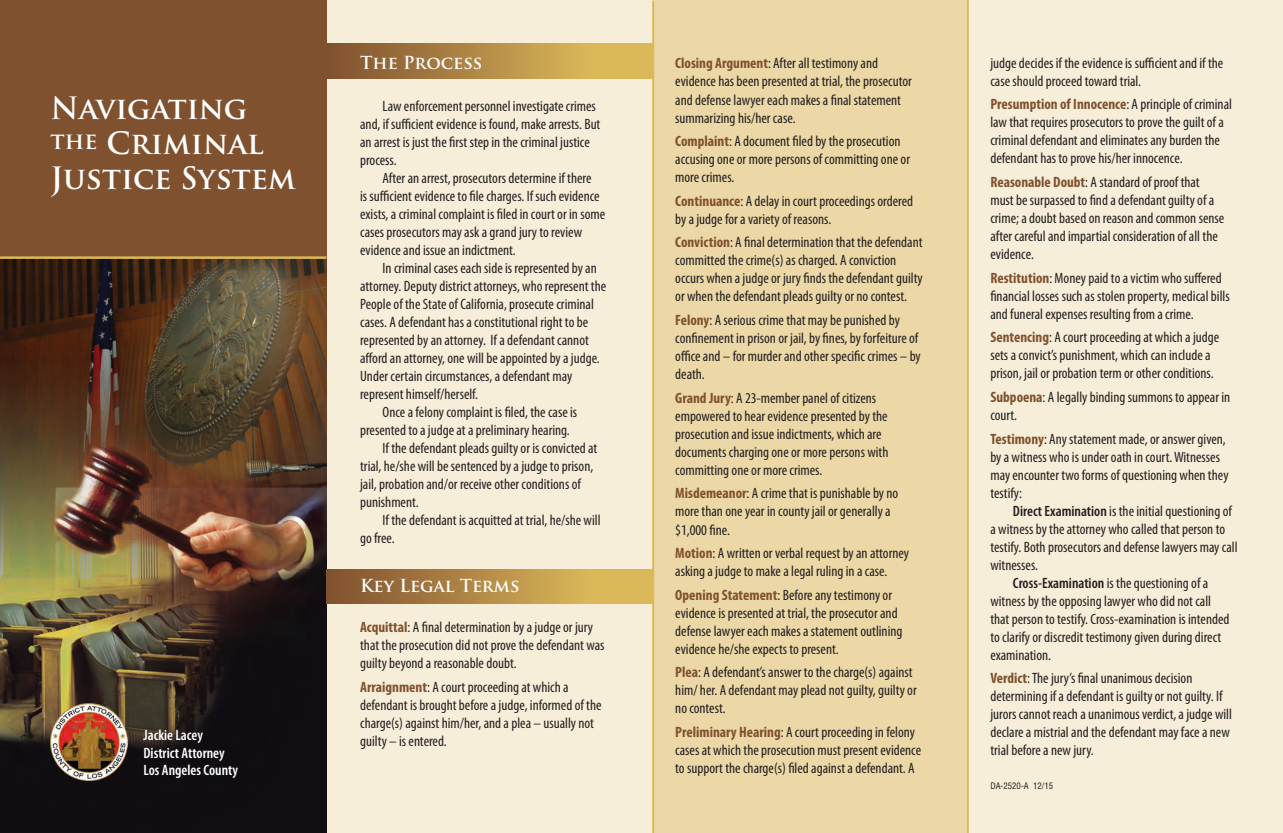
<style>
.page{position:relative;width:1283px;height:833px;background:#fff}
.page>*{position:absolute;margin:0;border:0;box-sizing:border-box;transform-origin:0 0}
.t1{font:700 30px "Trajan Pro";color:#fff}
.t2{font:700 17.5px "Trajan Pro";color:#fff}
.t3{font:condensed 15px/18px "Myriad Pro";color:#231f20}
.t4{font:600 condensed 15px "Myriad Pro";color:#fff}
.t5{font:condensed 8.75px "Helvetica";color:#231f20}
.s1{font-weight:700;color:#80512e}
.s2{font-weight:600}
</style>
<div class="page">
<div style="left:956px;top:1px;width:326px;height:831px;background:#f6eed8"></div>
<div style="left:326px;top:0;width:327px;height:832px;background:#f6eed8"></div>
<div style="left:652px;top:0;width:316px;height:832px;background:#ecd7a6"></div>
<img style="left:0;top:259px;width:326px;height:573px">
<div style="left:0;top:0;width:326px;height:257px;background:#80512e"></div>
<img style="left:50px;top:703px;width:77px;height:77px">
<hr style="left:0;top:256px;width:326px;height:3px;background:#dbb95a">
<div style="left:326px;top:569px;width:326px;height:34px;background:linear-gradient(to right,#825230,#e8c860)"></div>
<div style="left:326px;top:44px;width:326px;height:35px;background:linear-gradient(to right,#825230,#e8c860)"></div>
<hr style="left:652px;top:1px;width:2px;height:831px;background:#dbb95a">
<hr style="left:967px;top:0;width:1px;height:832px;background:#dbb95a">
<p class="t1" style="left:51px;top:89px;width:198px">Navigating</p>
<p class="t1" style="left:51px;top:124px;width:215px"><sup>the</sup> Criminal</p>
<p class="t1" style="left:51px;top:159px;width:247px">Justice System</p>
<p class="t4" style="left:143px;top:726px;width:61px">Jackie Lacey</p>
<p class="t4" style="left:143px;top:743px;width:83px">District Attorney</p>
<p class="t4" style="left:143px;top:761px;width:96px">Los Angeles County</p>
<p class="t2" style="left:360px;top:52px;width:124px">The Process</p>
<p class="t3" style="left:360px;top:97px;width:242px;text-indent:22px">Law enforcement personnel investigate crimes and, if sufficient evidence is found, make arrests. But an arrest is just the first step in the criminal justice process.</p>
<p class="t3" style="left:360px;top:169px;width:246px;text-indent:22px">After an arrest, prosecutors determine if there<br>is sufficient evidence to file charges. If such evidence exists, a criminal complaint is filed in court or in some cases prosecutors may ask a grand jury to review evidence and issue an indictment.</p>
<p class="t3" style="left:360px;top:259px;width:247px;text-indent:22px">In criminal cases each side is represented by an attorney. Deputy district attorneys, who represent the People of the State of California, prosecute criminal cases. A defendant has a constitutional right to be represented by an attorney. If a defendant cannot afford an attorney, one will be appointed by a judge.<br>Under certain circumstances, a defendant may represent himself/herself.</p>
<p class="t3" style="left:360px;top:403px;width:219px;text-indent:22px">Once a felony complaint is filed, the case is presented to a judge at a preliminary hearing.</p>
<p class="t3" style="left:360px;top:439px;width:239px;text-indent:22px">If the defendant pleads guilty or is convicted at trial, he/she will be sentenced by a judge to prison, jail, probation and/or receive other conditions of punishment.</p>
<p class="t3" style="left:360px;top:511px;width:242px;text-indent:22px">If the defendant is acquitted at trial, he/she will go free.</p>
<p class="t2" style="left:360px;top:575px;width:161px">Key Legal Terms</p>
<p class="t3" style="left:360px;top:618px;width:246px"><span class="s1">Acquittal</span>: A final determination by a judge or jury that the prosecution did not prove the defendant was guilty beyond a reasonable doubt.</p>
<p class="t3" style="left:360px;top:677px;width:243px"><span class="s1">Arraignment</span>: A court proceeding at which a defendant is brought before a judge, informed of the charge(s) against him/her, and a plea – usually not guilty – is entered.</p>
<p class="t3" style="left:675px;top:54px;width:238px"><span class="s1">Closing Argument</span>: After all testimony and evidence has been presented at trial, the prosecutor and defense lawyer each makes a final statement summarizing his/her case.</p>
<p class="t3" style="left:675px;top:132px;width:236px"><span class="s1">Complaint</span>: A document filed by the prosecution accusing one or more persons of committing one or more crimes.</p>
<p class="t3" style="left:675px;top:192px;width:239px"><span class="s1">Continuance</span>: A delay in court proceedings ordered by a judge for a variety of reasons.</p>
<p class="t3" style="left:675px;top:233px;width:249px"><span class="s1">Conviction</span>: A final determination that the defendant committed the crime(s) as charged. A conviction occurs when a judge or jury finds the defendant guilty or when the defendant pleads guilty or no contest.</p>
<p class="t3" style="left:675px;top:311px;width:247px"><span class="s1">Felony</span>: A serious crime that may be punished by confinement in prison or jail, by fines, by forfeiture of office and – for murder and other specific crimes – by death.</p>
<p class="t3" style="left:675px;top:388px;width:215px"><span class="s1">Grand Jury</span>: A 23-member panel of citizens empowered to hear evidence presented by the prosecution and issue indictments, which are documents charging one or more persons with committing one or more crimes.</p>
<p class="t3" style="left:675px;top:484px;width:224px"><span class="s1">Misdemeanor</span>: A crime that is punishable by no more than one year in county jail or generally a $1,000 fine.</p>
<p class="t3" style="left:675px;top:544px;width:235px"><span class="s1">Motion</span>: A written or verbal request by an attorney asking a judge to make a legal ruling in a case.</p>
<p class="t3" style="left:675px;top:585px;width:229px"><span class="s1">Opening Statement</span>: Before any testimony or evidence is presented at trial, the prosecutor and defense lawyer each makes a statement outlining evidence he/she expects to present.</p>
<p class="t3" style="left:675px;top:663px;width:243px"><span class="s1">Plea</span>: A defendant’s answer to the charge(s) against him/ her. A defendant may plead not guilty, guilty or no contest.</p>
<p class="t3" style="left:675px;top:723px;width:247px"><span class="s1">Preliminary Hearing</span>: A court proceeding in felony cases at which the prosecution must present evidence to support the charge(s) filed against a defendant. A</p>
<p class="t3" style="left:990px;top:53px;width:234px">judge decides if the evidence is sufficient and if the case should proceed toward trial.</p>
<p class="t3" style="left:990px;top:95px;width:243px"><span class="s1">Presumption of Innocence</span>: A principle of criminal law that requires prosecutors to prove the guilt of a criminal defendant and eliminates any burden the defendant has to prove his/her innocence.</p>
<p class="t3" style="left:990px;top:173px;width:235px"><span class="s1">Reasonable Doubt</span>: A standard of proof that must be surpassed to find a defendant guilty of a crime; a doubt based on reason and common sense after careful and impartial consideration of all the evidence.</p>
<p class="t3" style="left:990px;top:268px;width:241px"><span class="s1">Restitution</span>: Money paid to a victim who suffered financial losses such as stolen property, medical bills and funeral expenses resulting from a crime.</p>
<p class="t3" style="left:990px;top:328px;width:230px"><span class="s1">Sentencing</span>: A court proceeding at which a judge sets a convict’s punishment, which can include a prison, jail or probation term or other conditions.</p>
<p class="t3" style="left:990px;top:387px;width:241px"><span class="s1">Subpoena</span>: A legally binding summons to appear in court.</p>
<p class="t3" style="left:990px;top:429px;width:240px"><span class="s1">Testimony</span>: Any statement made, or answer given, by a witness who is under oath in court. Witnesses may encounter two forms of questioning when they testify:</p>
<p class="t3" style="left:990px;top:501px;width:249px;text-indent:22px"><span class="s2">Direct Examination</span> is the initial questioning of a witness by the attorney who called that person to testify. Both prosecutors and defense lawyers may call witnesses.</p>
<p class="t3" style="left:990px;top:573px;width:241px;text-indent:22px"><span class="s2">Cross-Examination</span> is the questioning of a witness by the opposing lawyer who did not call that person to testify. Cross-examination is intended to clarify or discredit testimony given during direct examination.</p>
<p class="t3" style="left:990px;top:669px;width:243px"><span class="s1">Verdict</span>: The jury’s final unanimous decision determining if a defendant is guilty or not guilty. If jurors cannot reach a unanimous verdict, a judge will declare a mistrial and the defendant may face a new trial before a new jury.</p>
<p class="t5" style="left:990px;top:780px;width:64px">DA-2520-A 12/15</p>
</div>
